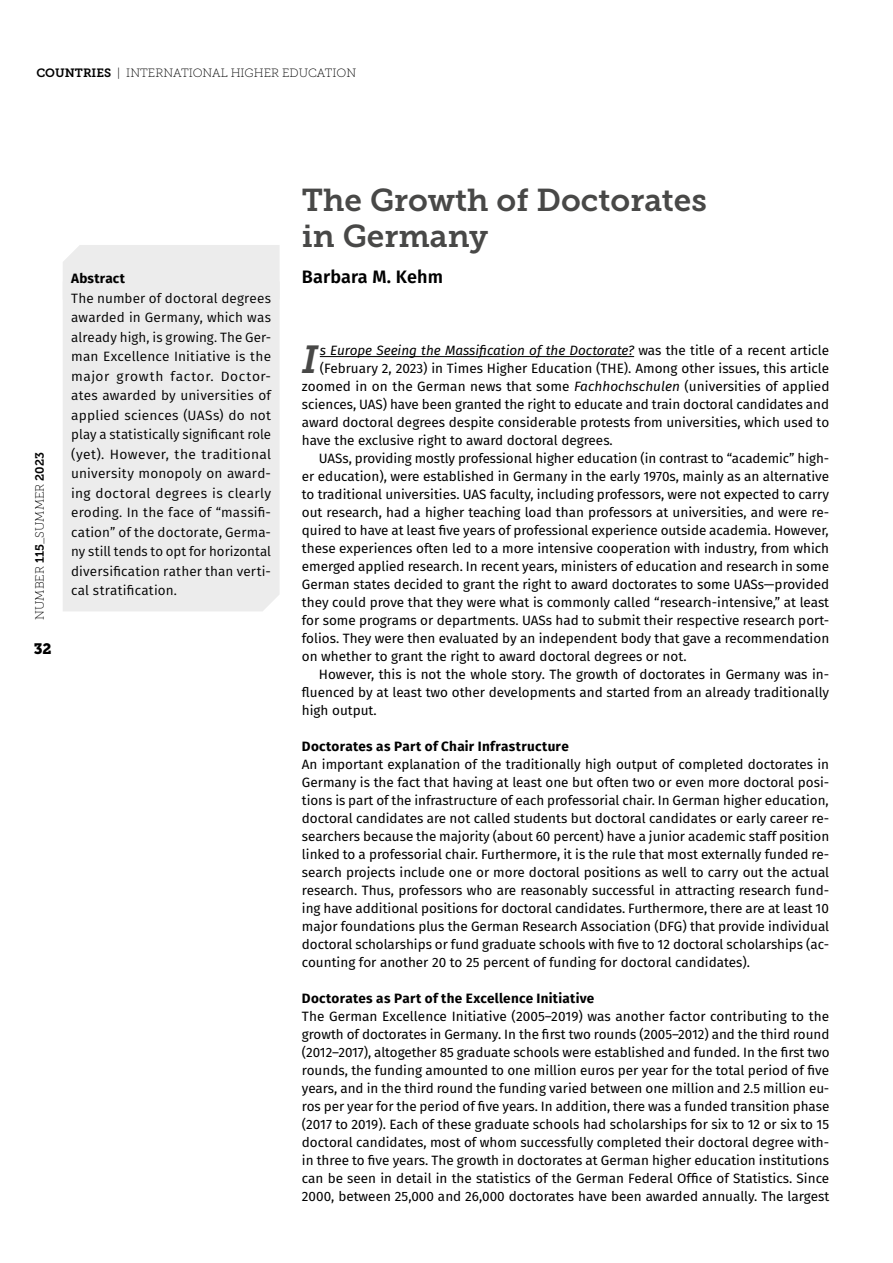
<style>
.page{position:relative;width:893px;height:1263px;background:#fff}
.page>*{position:absolute;margin:0;border:0;box-sizing:border-box;transform-origin:0 0}
.t1{font:italic 38.85px "Museo Slab 700";color:#484847}
.t2{font:31.5px/36px "Museo Slab 700";color:#484847}
.t3{font:600 18px "Fira Sans";letter-spacing:.01em;color:#000}
.t4{font:15px "Museo Slab 900";color:#000}
.t5{font:13.5px/18px "Fira Sans";color:#000;text-align:justify}
.t6{font:13.5px/19.5px "Fira Sans";letter-spacing:.015em;color:#000;text-align:justify}
.t7{font:700 13.5px "Fira Sans";letter-spacing:.02em;color:#000}
.t8{font:italic 13.5px "Fira Sans";color:#000}
.t9{font:12px "Museo Slab 100";color:#000}
.s1{font-family:"Museo Slab 700"}
.s2{font-style:normal}
.s3{font-style:italic}
</style>
<div class="page">
<hr style="left:320px;top:356px;width:314px;height:1px;background:#000">
<div style="left:63px;top:245px;width:217px;height:36px;background:#ececec"></div>
<div style="left:63px;top:281px;width:217px;height:330px;background:#ececec"></div>
<p class="t9" style="left:36px;top:66px;width:321px"><span class="s1">COUNTRIES</span> | INTERNATIONAL HIGHER EDUCATION</p>
<p class="t9" style="left:33px;top:620px;width:169px;rotate:-90deg">NUMBER <span class="s1">115</span>_Summer <span class="s1">2023</span></p>
<p class="t4" style="left:34px;top:640px;width:19px">32</p>
<p class="t7" style="left:71px;top:267px;width:55px">Abstract</p>
<p class="t6" style="left:71px;top:288px;width:201px">The number of doctoral degrees awarded in Germany, which was already high, is growing. The Ger&shy;man Excellence Initiative is the major growth factor. Doctor&shy;ates awarded by universities of applied sciences (UASs) do not play a statistically significant role (yet). However, the traditional university monopoly on award&shy;ing doctoral degrees is clearly eroding. In the face of “massifi&shy;cation” of the doctorate, Germa&shy;ny still tends to opt for horizontal diversification rather than verti&shy;cal stratification.</p>
<h2 class="t2" style="left:302px;top:182px;width:407px">The Growth of Doctorates in Germany</h2>
<h3 class="t3" style="left:302px;top:262px;width:143px">Barbara M. Kehm</h3>
<h1 class="t1" style="left:302px;top:338px;width:17px">I</h1>
<p class="t8" style="left:320px;top:340px;width:511px">s Europe Seeing the Massification of the Doctorate? <span class="s2">was the title of a recent article</span></p>
<p class="t5" style="left:320px;top:359px;width:511px">(February 2, 2023) in Times Higher Education (THE). Among other issues, this article</p>
<p class="t5" style="left:302px;top:377px;width:529px">zoomed in on the German news that some <span class="s3">Fachhochschulen</span> (universities of applied</p>
<p class="t5" style="left:302px;top:395px;width:529px">sciences, UAS) have been granted the right to educate and train doctoral candidates and</p>
<p class="t5" style="left:302px;top:413px;width:529px">award doctoral degrees despite considerable protests from universities, which used to</p>
<p class="t5" style="left:302px;top:431px;width:312px">have the exclusive right to award doctoral degrees.</p>
<p class="t5" style="left:319px;top:449px;width:512px">UASs, providing mostly professional higher education (in contrast to “academic” high-</p>
<p class="t5" style="left:302px;top:467px;width:529px">er education), were established in Germany in the early 1970s, mainly as an alternative</p>
<p class="t5" style="left:302px;top:485px;width:529px">to traditional universities. UAS faculty, including professors, were not expected to carry</p>
<p class="t5" style="left:302px;top:503px;width:529px">out research, had a higher teaching load than professors at universities, and were re-</p>
<p class="t5" style="left:302px;top:521px;width:528px">quired to have at least five years of professional experience outside academia. However,</p>
<p class="t5" style="left:302px;top:539px;width:529px">these experiences often led to a more intensive cooperation with industry, from which</p>
<p class="t5" style="left:302px;top:557px;width:529px">emerged applied research. In recent years, ministers of education and research in some</p>
<p class="t5" style="left:302px;top:575px;width:529px">German states decided to grant the right to award doctorates to some UASs—provided</p>
<p class="t5" style="left:302px;top:593px;width:529px">they could prove that they were what is commonly called “research-intensive,” at least</p>
<p class="t5" style="left:302px;top:611px;width:529px">for some programs or departments. UASs had to submit their respective research port-</p>
<p class="t5" style="left:302px;top:629px;width:529px">folios. They were then evaluated by an independent body that gave a recommendation</p>
<p class="t5" style="left:302px;top:647px;width:386px">on whether to grant the right to award doctoral degrees or not.</p>
<p class="t5" style="left:319px;top:665px;width:512px">However, this is not the whole story. The growth of doctorates in Germany was in-</p>
<p class="t5" style="left:302px;top:683px;width:529px">fluenced by at least two other developments and started from an already traditionally</p>
<p class="t5" style="left:302px;top:701px;width:76px">high output.</p>
<p class="t7" style="left:302px;top:735px;width:268px">Doctorates as Part of Chair Infrastructure</p>
<p class="t5" style="left:302px;top:755px;width:529px">An important explanation of the traditionally high output of completed doctorates in Germany is the fact that having at least one but often two or even more doctoral posi&shy;tions is part of the infrastructure of each professorial chair. In German higher education, doctoral candidates are not called students but doctoral candidates or early career re&shy;searchers because the majority (about 60 percent) have a junior academic staff position linked to a professorial chair. Furthermore, it is the rule that most externally funded re&shy;search projects include one or more doctoral positions as well to carry out the actual research. Thus, professors who are reasonably successful in attracting research fund&shy;ing have additional positions for doctoral candidates. Furthermore, there are at least 10 major foundations plus the German Research Association (DFG) that provide individual doctoral scholarships or fund graduate schools with five to 12 doctoral scholarships (ac&shy;counting for another 20 to 25 percent of funding for doctoral candidates).</p>
<p class="t7" style="left:302px;top:987px;width:294px">Doctorates as Part of the Excellence Initiative</p>
<p class="t5" style="left:302px;top:1007px;width:529px">The German Excellence Initiative (2005–2019) was another factor contributing to the growth of doctorates in Germany. In the first two rounds (2005–2012) and the third round (2012–2017), altogether 85 graduate schools were established and funded. In the first two rounds, the funding amounted to one million euros per year for the total period of five years, and in the third round the funding varied between one million and 2.5 million eu&shy;ros per year for the period of five years. In addition, there was a funded transition phase (2017 to 2019). Each of these graduate schools had scholarships for six to 12 or six to 15 doctoral candidates, most of whom successfully completed their doctoral degree with&shy;in three to five years. The growth in doctorates at German higher education institutions can be seen in detail in the statistics of the German Federal Office of Statistics. Since 2000, between 25,000 and 26,000 doctorates have been awarded annually. The largest</p>
</div>
